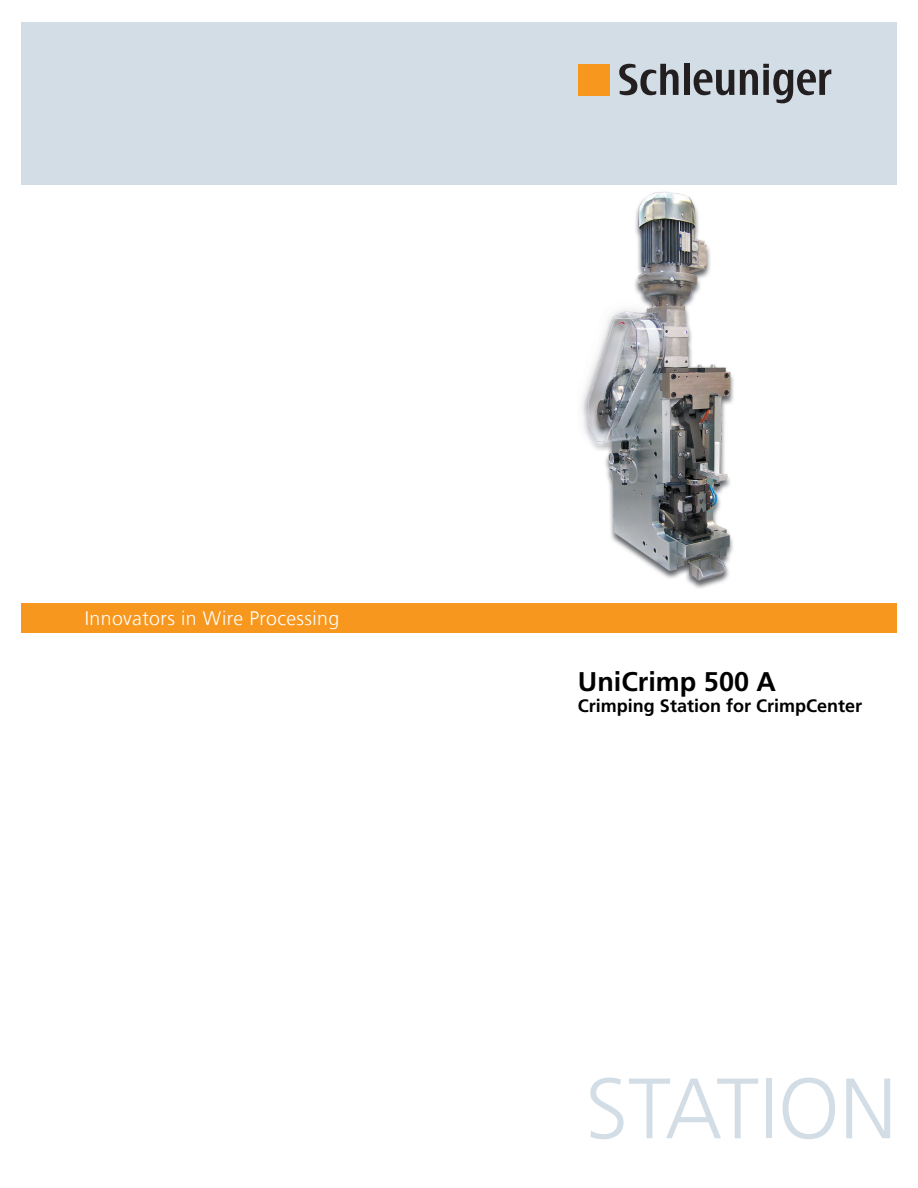
<style>
.page{position:relative;width:918px;height:1188px;background:#fff}
.page>*{position:absolute;margin:0;border:0;box-sizing:border-box;transform-origin:0 0}
.t1{font:300 85.5px "Frutiger LT Com";color:#d2dde6}
.t2{font:700 27px "Frutiger LT Com";color:#000}
.t3{font:300 19.5px "Frutiger LT Com";letter-spacing:.02em;color:#fff}
.t4{font:700 18px "Frutiger LT Com";color:#000}
</style>
<div class="page">
<div style="left:21px;top:22px;width:876px;height:163px;background:#d2dde6"></div>
<div style="left:21px;top:603px;width:876px;height:30px;background:#f7971d"></div>
<div style="left:578px;top:64px;width:31px;height:31px;background:#f7971d"></div>
<div style="left:684px;top:64px;width:5px;height:31px;background:#231f20"></div>
<svg style="left:694px;top:64px;width:137px;height:39px"></svg>
<svg style="left:619px;top:64px;width:60px;height:31px"></svg>
<img style="left:581px;top:191px;width:153px;height:398px">
<p class="t3" style="left:85px;top:607px;width:256px">Innovators in Wire Processing</p>
<p class="t2" style="left:578px;top:665px;width:200px">UniCrimp 500 A</p>
<p class="t4" style="left:578px;top:695px;width:286px">Crimping Station for CrimpCenter</p>
<p class="t1" style="left:585px;top:1059px;width:313px">STATION</p>
</div>
